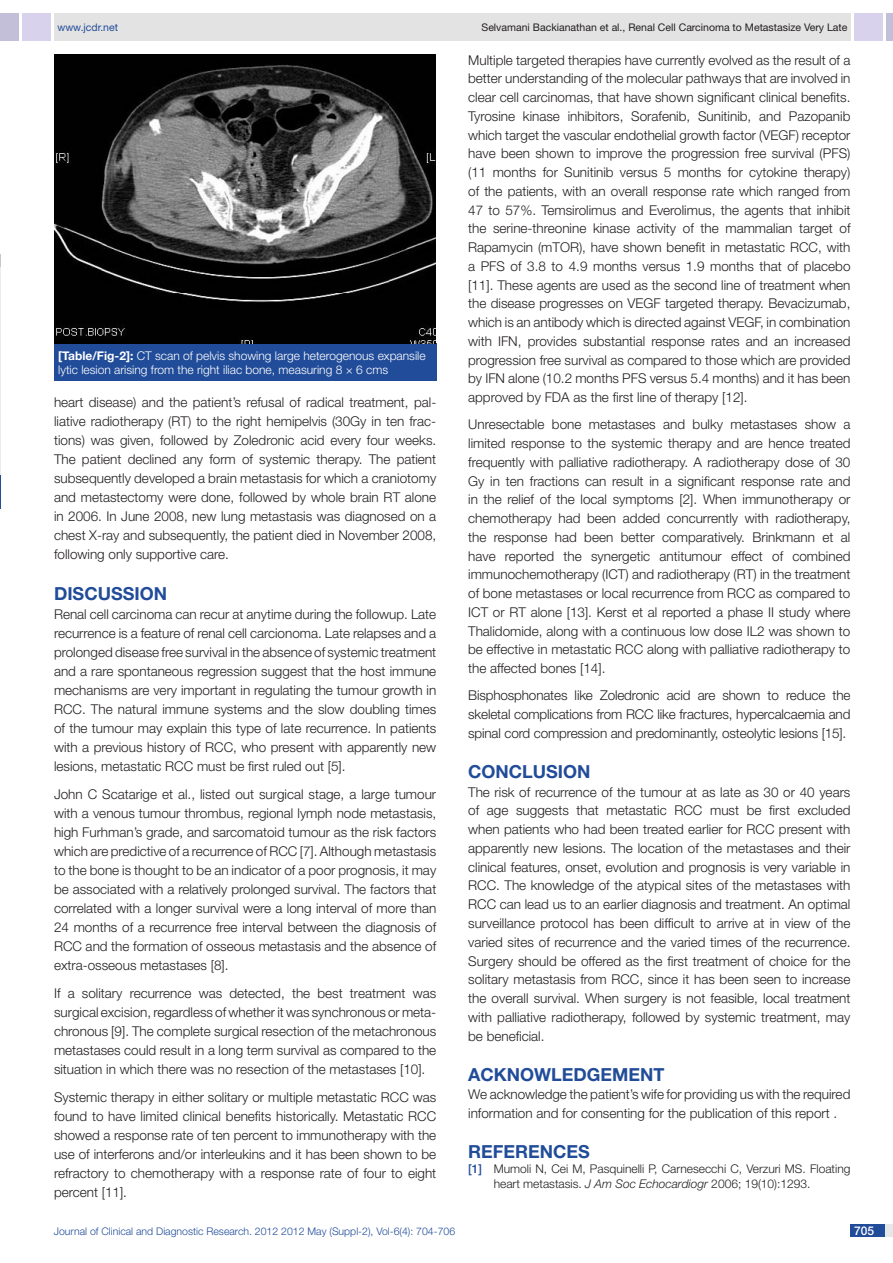
<style>
.page{position:relative;width:893px;height:1263px;background:#fff}
.page>*{position:absolute;margin:0;border:0;box-sizing:border-box;transform-origin:0 0}
.Level_1{font:700 18px "Helvetica Neue";color:#214c99}
.Body_text{font:300 13.5px/18.8px "Helvetica Neue";color:#231f20;text-align:justify}
.Table_text{font:300 12px/14.4px "Helvetica Neue";color:#fff}
.t1{font:300 12px/15px "Helvetica Neue";color:#231f20}
.t2{font:500 12px "Helvetica Neue";color:#fff}
.t3{font:300 10.5px "Helvetica Neue";color:#214c99}
.t4{font:10.5px "Helvetica Neue";color:#231f20}
.t5{font:10.5px "Helvetica Neue";color:#214c99}
.s1{font-weight:700}
.s2{font-weight:500;color:#214c99}
.s3{font-style:italic}
</style>
<div class="page">
<div style="left:54px;top:13px;width:796px;height:28px;background:#e3e3e3"></div>
<div style="left:0;top:13px;width:19px;height:28px;background:#c3bfd8"></div>
<div style="left:22px;top:13px;width:29px;height:28px;background:#d9d2ec"></div>
<div style="left:886px;top:13px;width:7px;height:28px;background:#c3bfd8"></div>
<div style="left:854px;top:13px;width:29px;height:28px;background:#d9d2ec"></div>
<div style="left:850px;top:1224px;width:43px;height:13px;background:#e6e7e9"></div>
<div style="left:850px;top:1224px;width:35px;height:13px;background:#214c99"></div>
<hr style="left:0;top:267px;width:1px;height:208px;background:#ececee">
<svg style="left:0;top:254px;width:1px;height:12px"></svg>
<hr style="left:0;top:475px;width:1px;height:34px;background:#244d99">
<div style="left:54px;top:344px;width:382px;height:37px;background:#214c99"></div>
<img style="left:54px;top:55px;width:381px;height:289px">
<p class="t5" style="left:57px;top:21px;width:62px">www.jcdr.net</p>
<p class="t4" style="left:482px;top:21px;width:367px">Selvamani Backianathan et al., Renal Cell Carcinoma to Metastasize Very Late</p>
<p class="Table_text" style="left:58px;top:348px;width:369px"><span class="s1">[TABLE/FIG-2]:</span> CT scan of pelvis showing large heterogenous expansile lytic lesion arising from the right iliac bone, measuring 8 × 6 cms</p>
<p class="Body_text" style="left:54px;top:392px;width:384px;text-align:left">heart disease) and the patient’s refusal of radical treatment, pal&shy;liative radiotherapy (RT) to the right hemipelvis (30Gy in ten frac&shy;tions) was given, followed by Zoledronic acid every four weeks.<br>The patient declined any form of systemic therapy. The patient subsequently developed a brain metastasis for which a craniotomy and metastectomy were done, followed by whole brain RT alone in 2006. In June 2008, new lung metastasis was diagnosed on a chest X-ray and subsequently, the patient died in November 2008, following only supportive care.</p>
<p class="Level_1" style="left:54px;top:582px;width:115px">DISCUSSION</p>
<p class="Body_text" style="left:54px;top:604px;width:384px">Renal cell carcinoma can recur at anytime during the followup. Late recurrence is a feature of renal cell carcionoma. Late relapses and a prolonged disease free survival in the absence of systemic treatment and a rare spontaneous regression suggest that the host immune mechanisms are very important in regulating the tumour growth in RCC. The natural immune systems and the slow doubling times of the tumour may explain this type of late recurrence. In patients with a previous history of RCC, who present with apparently new lesions, metastatic RCC must be first ruled out [5].</p>
<p class="Body_text" style="left:54px;top:784px;width:384px">John C Scatarige et al., listed out surgical stage, a large tumour with a venous tumour thrombus, regional lymph node metastasis, high Furhman’s grade, and sarcomatoid tumour as the risk factors which are predictive of a recurrence of RCC [7]. Although metastasis to the bone is thought to be an indicator of a poor prognosis, it may be associated with a relatively prolonged survival. The factors that correlated with a longer survival were a long interval of more than 24 months of a recurrence free interval between the diagnosis of RCC and the formation of osseous metastasis and the absence of extra-osseous metastases [8].</p>
<p class="Body_text" style="left:54px;top:983px;width:384px;text-align:left">If a solitary recurrence was detected, the best treatment was surgical excision, regardless of whether it was synchronous or meta&shy;chronous [9]. The complete surgical resection of the metachronous metastases could result in a long term survival as compared to the situation in which there was no resection of the metastases [10].</p>
<p class="Body_text" style="left:54px;top:1087px;width:384px">Systemic therapy in either solitary or multiple metastatic RCC was found to have limited clinical benefits historically. Metastatic RCC showed a response rate of ten percent to immunotherapy with the use of interferons and/or interleukins and it has been shown to be refractory to chemotherapy with a response rate of four to eight percent [11].</p>
<p class="Body_text" style="left:468px;top:50px;width:384px">Multiple targeted therapies have currently evolved as the result of a better understanding of the molecular pathways that are involved in clear cell carcinomas, that have shown significant clinical benefits.<br>Tyrosine kinase inhibitors, Sorafenib, Sunitinib, and Pazopanib which target the vascular endothelial growth factor (VEGF) receptor have been shown to improve the progression free survival (PFS) (11 months for Sunitinib versus 5 months for cytokine therapy) of the patients, with an overall response rate which ranged from 47 to 57%. Temsirolimus and Everolimus, the agents that inhibit the serine-threonine kinase activity of the mammalian target of Rapamycin (mTOR), have shown benefit in metastatic RCC, with a PFS of 3.8 to 4.9 months versus 1.9 months that of placebo [11]. These agents are used as the second line of treatment when the disease progresses on VEGF targeted therapy. Bevacizumab, which is an antibody which is directed against VEGF, in combination with IFN, provides substantial response rates and an increased progression free survival as compared to those which are provided by IFN alone (10.2 months PFS versus 5.4 months) and it has been approved by FDA as the first line of therapy [12].</p>
<p class="Body_text" style="left:468px;top:415px;width:384px">Unresectable bone metastases and bulky metastases show a limited response to the systemic therapy and are hence treated frequently with palliative radiotherapy. A radiotherapy dose of 30<br>Gy in ten fractions can result in a significant response rate and in the relief of the local symptoms [2]. When immunotherapy or chemotherapy had been added concurrently with radiotherapy, the response had been better comparatively. Brinkmann et al have reported the synergetic antitumour effect of combined immunochemotherapy (ICT) and radiotherapy (RT) in the treatment of bone metastases or local recurrence from RCC as compared to ICT or RT alone [13]. Kerst et al reported a phase II study where Thalidomide, along with a continuous low dose IL2 was shown to be effective in metastatic RCC along with palliative radiotherapy to the affected bones [14].</p>
<p class="Body_text" style="left:468px;top:686px;width:384px">Bisphosphonates like Zoledronic acid are shown to reduce the skeletal complications from RCC like fractures, hypercalcaemia and spinal cord compression and predominantly, osteolytic lesions [15].</p>
<p class="Level_1" style="left:468px;top:760px;width:124px">CONCLUSION</p>
<p class="Body_text" style="left:468px;top:782px;width:384px">The risk of recurrence of the tumour at as late as 30 or 40 years of age suggests that metastatic RCC must be first excluded when patients who had been treated earlier for RCC present with apparently new lesions. The location of the metastases and their clinical features, onset, evolution and prognosis is very variable in RCC. The knowledge of the atypical sites of the metastases with RCC can lead us to an earlier diagnosis and treatment. An optimal surveillance protocol has been difficult to arrive at in view of the varied sites of recurrence and the varied times of the recurrence.<br>Surgery should be offered as the first treatment of choice for the solitary metastasis from RCC, since it has been seen to increase the overall survival. When surgery is not feasible, local treatment with palliative radiotherapy, followed by systemic treatment, may be beneficial.</p>
<p class="Level_1" style="left:468px;top:1063px;width:96px">ACKNOWLED</p>
<p class="Level_1" style="left:587px;top:1063px;width:55px">GEMENT</p>
<p class="Body_text" style="left:468px;top:1085px;width:384px">We acknowledge the patient’s wife for providing us with the required information and for consenting for the publication of this report .</p>
<p class="Level_1" style="left:468px;top:1140px;width:123px">REFERENCES</p>
<p class="t1" style="left:494px;top:1161px;width:358px;text-indent:-26px"><span class="s2">[1]</span> Mumoli N, Cei M, Pasquinelli P, Carnesecchi C, Verzuri MS. Floating heart metastasis. <span class="s3">J Am Soc Echocardiogr</span> 2006; 19(10):1293.</p>
<p class="t3" style="left:54px;top:1225px;width:403px">Journal of Clinical and Diagnostic Research. 2012 2012 May (Suppl-2), Vol-6(4): 704-706</p>
<p class="t2" style="left:854px;top:1223px;width:22px">705</p>
</div>
